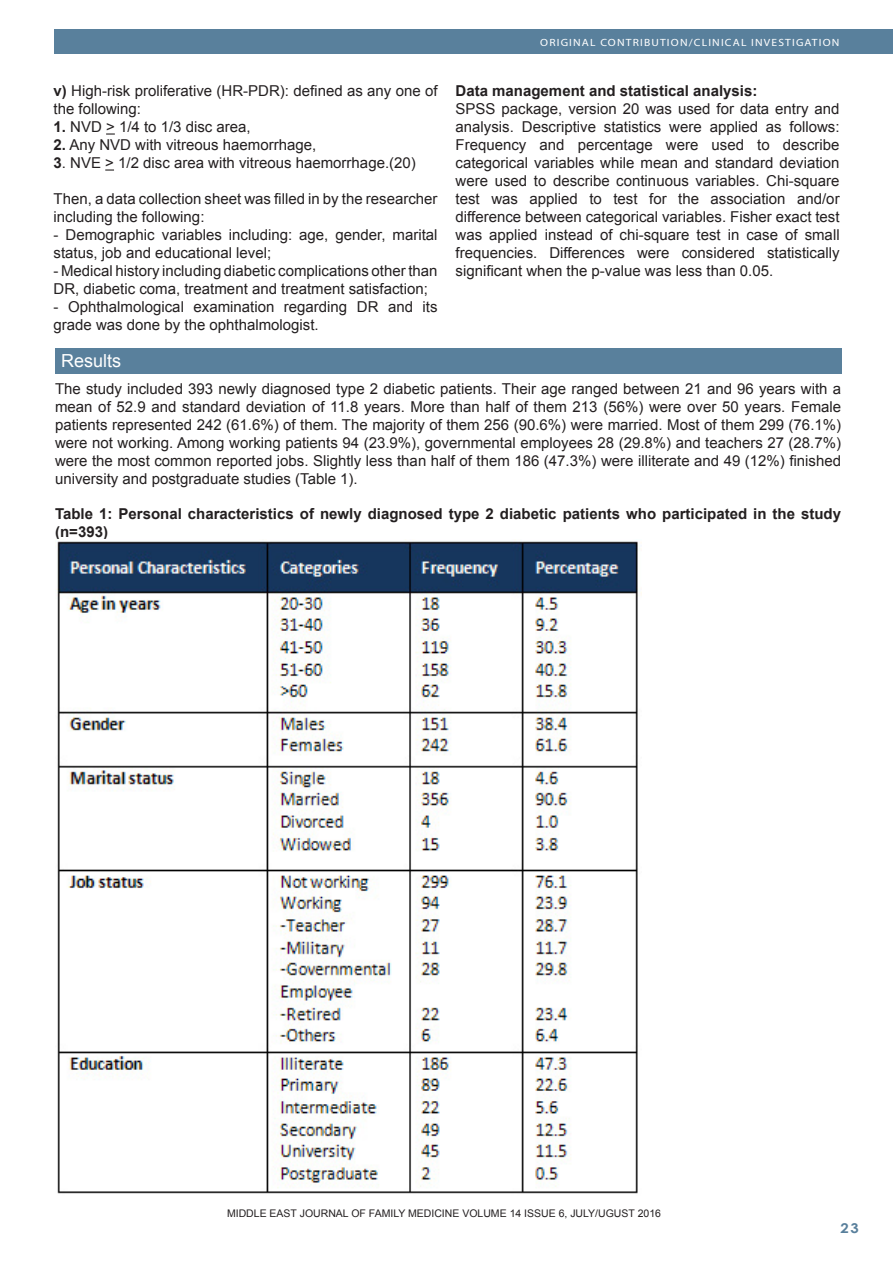
<style>
.page{position:relative;width:893px;height:1263px;background:#fff}
.page>*{position:absolute;margin:0;border:0;box-sizing:border-box;transform-origin:0 0}
.Footnote_Text{font:18px "Arial";color:#fff}
.Footnote_Text-2{font:15px/18px "Arial";color:#231f20}
.Footnote_Text-3{font:700 15px/18px "Arial";color:#231f20}
.t1{font:700 13.5px "Century Gothic";color:#59809c;scale:1.1 1}
.Footnote_Text-4{font:10.5px "Arial";color:#231f20}
.t2{font:10.5px "Myriad";letter-spacing:.1em;color:#fff;scale:1.1 1}
.s1{font-weight:700}
</style>
<div class="page">
<div style="left:54px;top:30px;width:839px;height:24px;background:#59809c"></div>
<svg style="left:106px;top:133px;width:9px;height:2px"></svg>
<svg style="left:105px;top:169px;width:9px;height:2px"></svg>
<div style="left:55px;top:348px;width:786px;height:25px;background:#59809c"></div>
<img style="left:57px;top:541px;width:585px;height:653px">
<p class="Footnote_Text-2" style="left:54px;top:82px;width:385px"><span class="s1">v)</span> High-risk proliferative (HR-PDR): defined as any one of the following:</p>
<p class="Footnote_Text-2" style="left:54px;top:118px;width:199px"><span class="s1">1.</span> NVD &gt; 1/4 to 1/3 disc area,</p>
<p class="Footnote_Text-2" style="left:54px;top:136px;width:264px"><span class="s1">2.</span> Any NVD with vitreous haemorrhage,</p>
<p class="Footnote_Text-2" style="left:54px;top:154px;width:364px"><span class="s1">3</span>. NVE &gt; 1/2 disc area with vitreous haemorrhage.(20)</p>
<p class="Footnote_Text-2" style="left:54px;top:190px;width:385px">Then, a data collection sheet was filled in by the researcher including the following:</p>
<p class="Footnote_Text-2" style="left:54px;top:226px;width:385px">- Demographic variables including: age, gender, marital status, job and educational level;</p>
<p class="Footnote_Text-2" style="left:54px;top:262px;width:385px">- Medical history including diabetic complications other than<br>DR, diabetic coma, treatment and treatment satisfaction;</p>
<p class="Footnote_Text-2" style="left:54px;top:298px;width:385px">- Ophthalmological examination regarding DR and its grade was done by the ophthalmologist.</p>
<p class="t2" style="left:540px;top:37px;width:273px">ORIGINAL CONTRIBUTION/CLINICAL INVESTIGATION</p>
<p class="Footnote_Text-3" style="left:456px;top:83px;width:303px">Data management and statistical analysis:</p>
<p class="Footnote_Text-2" style="left:456px;top:100px;width:385px;text-align:justify">SPSS package, version 20 was used for data entry and analysis. Descriptive statistics were applied as follows:<br>Frequency and percentage were used to describe categorical variables while mean and standard deviation were used to describe continuous variables. Chi-square test was applied to test for the association and/or difference between categorical variables. Fisher exact test was applied instead of chi-square test in case of small frequencies. Differences were considered statistically significant when the p-value was less than 0.05.</p>
<p class="Footnote_Text" style="left:61px;top:349px;width:62px">Results</p>
<p class="Footnote_Text-2" style="left:55px;top:380px;width:788px;text-align:justify">The study included 393 newly diagnosed type 2 diabetic patients. Their age ranged between 21 and 96 years with a mean of 52.9 and standard deviation of 11.8 years. More than half of them 213 (56%) were over 50 years. Female patients represented 242 (61.6%) of them. The majority of them 256 (90.6%) were married. Most of them 299 (76.1%) were not working. Among working patients 94 (23.9%), governmental employees 28 (29.8%) and teachers 27 (28.7%) were the most common reported jobs. Slightly less than half of them 186 (47.3%) were illiterate and 49 (12%) finished university and postgraduate studies (Table 1).</p>
<p class="Footnote_Text-3" style="left:55px;top:505px;width:787px">Table 1: Personal characteristics of newly diagnosed type 2 diabetic patients who participated in the study (n=393)</p>
<p class="Footnote_Text-4" style="left:227px;top:1206px;width:435px">MIDDLE EAST JOURNAL OF FAMILY MEDICINE VOLUME 14 ISSUE 6, JULY/UGUST 2016</p>
<p class="Footnote_Text-4" style="left:246px;top:1206px;width:398px">MIDDLE EAST JOURNAL OF FAMILY MEDICINE VOLUME 14 ISSUE 5, JUNE 2016</p>
<p class="t1" style="left:840px;top:1218px;width:18px">23</p>
</div>
